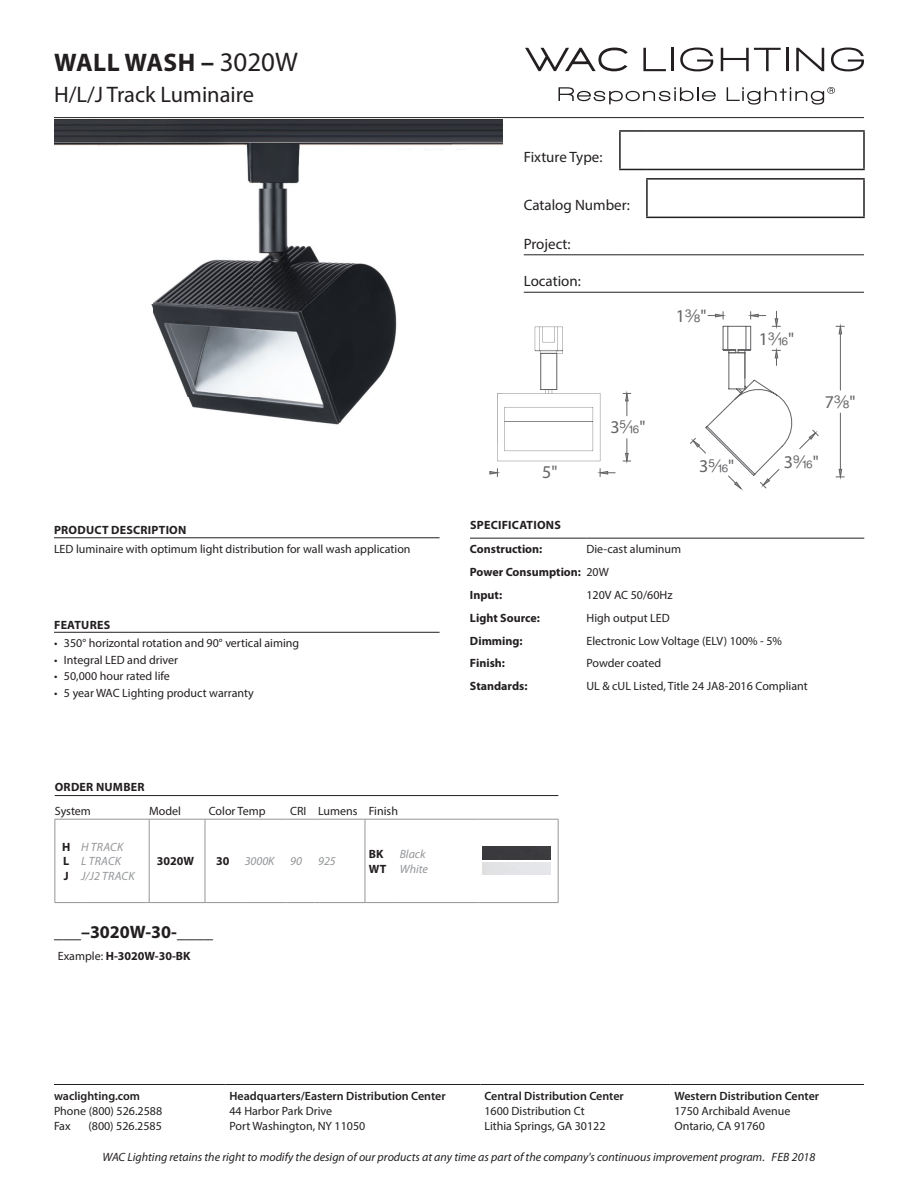
<style>
.page{position:relative;width:918px;height:1188px;background:#fff}
.page>*{position:absolute;margin:0;border:0;box-sizing:border-box;transform-origin:0 0}
.t1{font:700 25.5px "Myriad Pro";letter-spacing:.02em;color:#231f20}
.t2{font:22.5px "Myriad Pro";color:#231f20}
.t3{font:18px "Myriad Pro";color:#636366}
.t4{font:700 18px "Myriad Pro";color:#231f20}
.t5{font:15px "Myriad Pro";color:#231f20}
.t6{font:12px/15px "Myriad Pro";color:#231f20}
.t7{font:italic 12px "Myriad Pro";color:#231f20}
.t8{font:700 12px/14.4px "Myriad Pro";color:#231f20}
.t9{font:600 12px "Myriad Pro";color:#231f20}
.t10{font:700 12px/24.5px "Myriad Pro";letter-spacing:.02em;color:#231f20}
.t11{font:italic 12px/14.4px "Myriad Pro";letter-spacing:.02em;color:#939598}
.t12{font:italic 12px/14.4px "Myriad Pro";color:#939598}
.s1{font-size:27px}
.s2{font-weight:400;font-size:27px}
.s3{font-weight:400}
.s4{font-family:"Sans Fractions"}
</style>
<div class="page">
<hr style="left:54px;top:117px;width:810px;height:1px;background:#231f20">
<hr style="left:524px;top:255px;width:96px;height:1px;background:#231f20">
<svg style="left:620px;top:255px;width:27px;height:1px"></svg>
<hr style="left:647px;top:255px;width:217px;height:1px;background:#231f20">
<hr style="left:524px;top:292px;width:96px;height:1px;background:#231f20">
<svg style="left:620px;top:292px;width:27px;height:1px"></svg>
<hr style="left:647px;top:292px;width:217px;height:1px;background:#231f20">
<hr style="left:646px;top:178px;width:219px;height:2px;background:#231f20">
<hr style="left:646px;top:180px;width:2px;height:37px;background:#231f20">
<hr style="left:863px;top:180px;width:2px;height:37px;background:#231f20">
<hr style="left:646px;top:217px;width:219px;height:1px;background:#231f20">
<hr style="left:619px;top:130px;width:28px;height:2px;background:#231f20">
<hr style="left:619px;top:132px;width:2px;height:37px;background:#231f20">
<hr style="left:647px;top:130px;width:218px;height:2px;background:#231f20">
<hr style="left:863px;top:132px;width:2px;height:37px;background:#231f20">
<svg style="left:619px;top:169px;width:28px;height:1px"></svg>
<hr style="left:647px;top:169px;width:218px;height:1px;background:#231f20">
<svg style="left:525px;top:48px;width:103px;height:23px"></svg>
<svg style="left:643px;top:48px;width:23px;height:23px"></svg>
<hr style="left:671px;top:48px;width:3px;height:23px;background:#231f20">
<svg style="left:680px;top:48px;width:33px;height:23px"></svg>
<svg style="left:721px;top:48px;width:60px;height:23px"></svg>
<hr style="left:786px;top:48px;width:2px;height:23px;background:#231f20">
<svg style="left:796px;top:48px;width:28px;height:23px"></svg>
<svg style="left:831px;top:48px;width:33px;height:23px"></svg>
<svg style="left:559px;top:87px;width:157px;height:17px"></svg>
<svg style="left:727px;top:87px;width:108px;height:18px"></svg>
<hr style="left:54px;top:1084px;width:172px;height:1px;background:#231f20">
<hr style="left:226px;top:1084px;width:255px;height:1px;background:#231f20">
<hr style="left:481px;top:1084px;width:190px;height:1px;background:#231f20">
<hr style="left:671px;top:1084px;width:193px;height:1px;background:#231f20">
<hr style="left:54px;top:632px;width:386px;height:1px;background:#231f20">
<hr style="left:54px;top:538px;width:386px;height:1px;background:#231f20">
<hr style="left:205px;top:819px;width:36px;height:1px;background:#939598">
<hr style="left:241px;top:819px;width:45px;height:1px;background:#939598">
<svg style="left:286px;top:819px;width:28px;height:1px"></svg>
<hr style="left:314px;top:819px;width:51px;height:1px;background:#939598">
<hr style="left:365px;top:819px;width:31px;height:1px;background:#939598">
<hr style="left:396px;top:819px;width:82px;height:1px;background:#939598">
<hr style="left:478px;top:819px;width:80px;height:1px;background:#939598">
<hr style="left:205px;top:902px;width:36px;height:1px;background:#939598">
<hr style="left:241px;top:902px;width:45px;height:1px;background:#939598">
<svg style="left:286px;top:902px;width:28px;height:1px"></svg>
<svg style="left:56px;top:819px;width:25px;height:1px"></svg>
<hr style="left:81px;top:819px;width:68px;height:1px;background:#939598">
<hr style="left:149px;top:819px;width:56px;height:1px;background:#939598">
<svg style="left:55px;top:902px;width:26px;height:1px"></svg>
<hr style="left:81px;top:902px;width:68px;height:1px;background:#939598">
<hr style="left:149px;top:902px;width:56px;height:1px;background:#939598">
<hr style="left:314px;top:902px;width:51px;height:1px;background:#939598">
<hr style="left:365px;top:902px;width:31px;height:1px;background:#939598">
<hr style="left:396px;top:902px;width:82px;height:1px;background:#939598">
<hr style="left:478px;top:902px;width:80px;height:1px;background:#939598">
<hr style="left:205px;top:819px;width:1px;height:83px;background:#939598">
<hr style="left:55px;top:819px;width:1px;height:83px;background:#939598">
<hr style="left:149px;top:819px;width:1px;height:83px;background:#939598">
<hr style="left:365px;top:819px;width:1px;height:83px;background:#939598">
<hr style="left:558px;top:819px;width:1px;height:83px;background:#939598">
<img style="left:482px;top:847px;width:68px;height:13px">
<hr style="left:55px;top:795px;width:503px;height:1px;background:#231f20">
<svg style="left:490px;top:327px;width:141px;height:150px"></svg>
<img style="left:55px;top:119px;width:447px;height:325px">
<img style="left:497px;top:393px;width:5px;height:51px">
<hr style="left:470px;top:538px;width:116px;height:1px;background:#231f20">
<hr style="left:586px;top:538px;width:278px;height:1px;background:#231f20">
<svg style="left:690px;top:311px;width:154px;height:178px"></svg>
<h1 class="t1" style="left:54px;top:48px;width:245px">WALL WASH <span class="s1">–</span> <span class="s2">3020W</span></h1>
<h2 class="t2" style="left:54px;top:81px;width:202px">H/L/J Track Luminaire</h2>
<p class="t10" style="left:54px;top:518px;width:134px">PRODUCT DESCRIPTION</p>
<p class="t6" style="left:54px;top:541px;width:358px">LED luminaire with optimum light distribution for wall wash application</p>
<p class="t10" style="left:54px;top:612px;width:58px">FEATURES</p>
<p class="t6" style="left:54px;top:636px;width:247px">• 350° horizontal rotation and 90° vertical aiming</p>
<p class="t6" style="left:54px;top:652px;width:126px">• Integral LED and driver</p>
<p class="t6" style="left:54px;top:669px;width:117px">• 50,000 hour rated life</p>
<p class="t6" style="left:54px;top:685px;width:201px">• 5 year WAC Lighting product warranty</p>
<p class="t10" style="left:55px;top:775px;width:91px">ORDER NUMBER</p>
<p class="t6" style="left:55px;top:804px;width:38px">System</p>
<p class="t6" style="left:149px;top:804px;width:33px">Model</p>
<p class="t6" style="left:209px;top:804px;width:58px">Color Temp</p>
<p class="t6" style="left:290px;top:804px;width:109px">CRI Lumens Finish</p>
<p class="t8" style="left:62px;top:840px;width:10px;text-align:justify">H L J</p>
<p class="t11" style="left:81px;top:840px;width:55px">H TRACK<br>L TRACK<br>J/J2 TRACK</p>
<p class="t8" style="left:157px;top:854px;width:39px">3020W</p>
<p class="t8" style="left:216px;top:854px;width:15px">30</p>
<p class="t12" style="left:245px;top:854px;width:31px">3000K</p>
<p class="t12" style="left:290px;top:854px;width:13px">90</p>
<p class="t12" style="left:318px;top:854px;width:19px">925</p>
<p class="t8" style="left:369px;top:847px;width:19px">BK<br>WT</p>
<p class="t12" style="left:400px;top:847px;width:30px">black<br>White</p>
<h3 class="t4" style="left:54px;top:922px;width:161px">___–3020W-30-____</h3>
<p class="t8" style="left:58px;top:949px;width:134px"><span class="s3">Example:</span> H-3020W-30-BK</p>
<p class="t5" style="left:524px;top:148px;width:80px">Fixture Type:</p>
<p class="t5" style="left:524px;top:196px;width:108px">Catalog Number:</p>
<p class="t5" style="left:524px;top:235px;width:48px">Project:</p>
<p class="t5" style="left:524px;top:272px;width:59px">Location:</p>
<h3 class="t3" style="left:676px;top:305px;width:32px">1<span class="s4">A</span>"</h3>
<h3 class="t3" style="left:542px;top:461px;width:17px">5"</h3>
<h3 class="t3" style="left:610px;top:416px;width:37px">3<span class="s4">C</span>"</h3>
<h3 class="t3" style="left:699px;top:454px;width:37px">3<span class="s4">C</span>"</h3>
<p class="t10" style="left:470px;top:513px;width:92px">SPECIFICATIONS<br>Construction:</p>
<p class="t8" style="left:470px;top:538px;width:213px;line-height:22.8px;text-indent:116px"><span class="s3">Die-cast aluminum<br></span>Power Consumption: <span class="s3">20W<br></span>Input:</p>
<p class="t6" style="left:586px;top:587px;width:88px">120V AC 50/60Hz</p>
<h3 class="t3" style="left:759px;top:328px;width:37px">1<span class="s4">X</span>"</h3>
<h3 class="t3" style="left:825px;top:390px;width:32px">7<span class="s4">A</span>"</h3>
<h3 class="t3" style="left:784px;top:451px;width:36px">3<span class="s4">B</span>"</h3>
<p class="t8" style="left:470px;top:611px;width:71px">Light Source:</p>
<p class="t6" style="left:586px;top:610px;width:85px">High output LED</p>
<p class="t8" style="left:470px;top:633px;width:54px">Dimming:</p>
<p class="t6" style="left:586px;top:633px;width:197px">Electronic Low Voltage (ELV) 100% - 5%</p>
<p class="t8" style="left:470px;top:656px;width:37px">Finish:</p>
<p class="t6" style="left:586px;top:656px;width:76px">Powder coated</p>
<p class="t8" style="left:470px;top:679px;width:59px">Standards:</p>
<p class="t6" style="left:586px;top:678px;width:223px">UL &amp; cUL Listed, Title 24 JA8-2016 Compliant</p>
<p class="t9" style="left:54px;top:1089px;width:88px">waclighting.com</p>
<p class="t6" style="left:54px;top:1104px;width:110px">Phone (800) 526.2588<br>Fax</p>
<p class="t6" style="left:88px;top:1119px;width:75px">(800) 526.2585</p>
<p class="t9" style="left:230px;top:1089px;width:218px">Headquarters/Eastern Distribution Center</p>
<p class="t6" style="left:230px;top:1104px;width:137px">44 Harbor Park Drive<br>Port Washington, NY 11050</p>
<p class="t9" style="left:484px;top:1089px;width:141px">Central Distribution Center</p>
<p class="t6" style="left:484px;top:1104px;width:123px">1600 Distribution Ct<br>Lithia Springs, GA 30122</p>
<p class="t9" style="left:674px;top:1089px;width:146px">Western Distribution Center</p>
<p class="t6" style="left:674px;top:1104px;width:117px">1750 Archibald Avenue<br>Ontario, CA 91760</p>
<p class="t7" style="left:103px;top:1150px;width:714px">WAC Lighting retains the right to modify the design of our products at any time as part of the company's continuous improvement program. Feb 2018</p>
</div>
